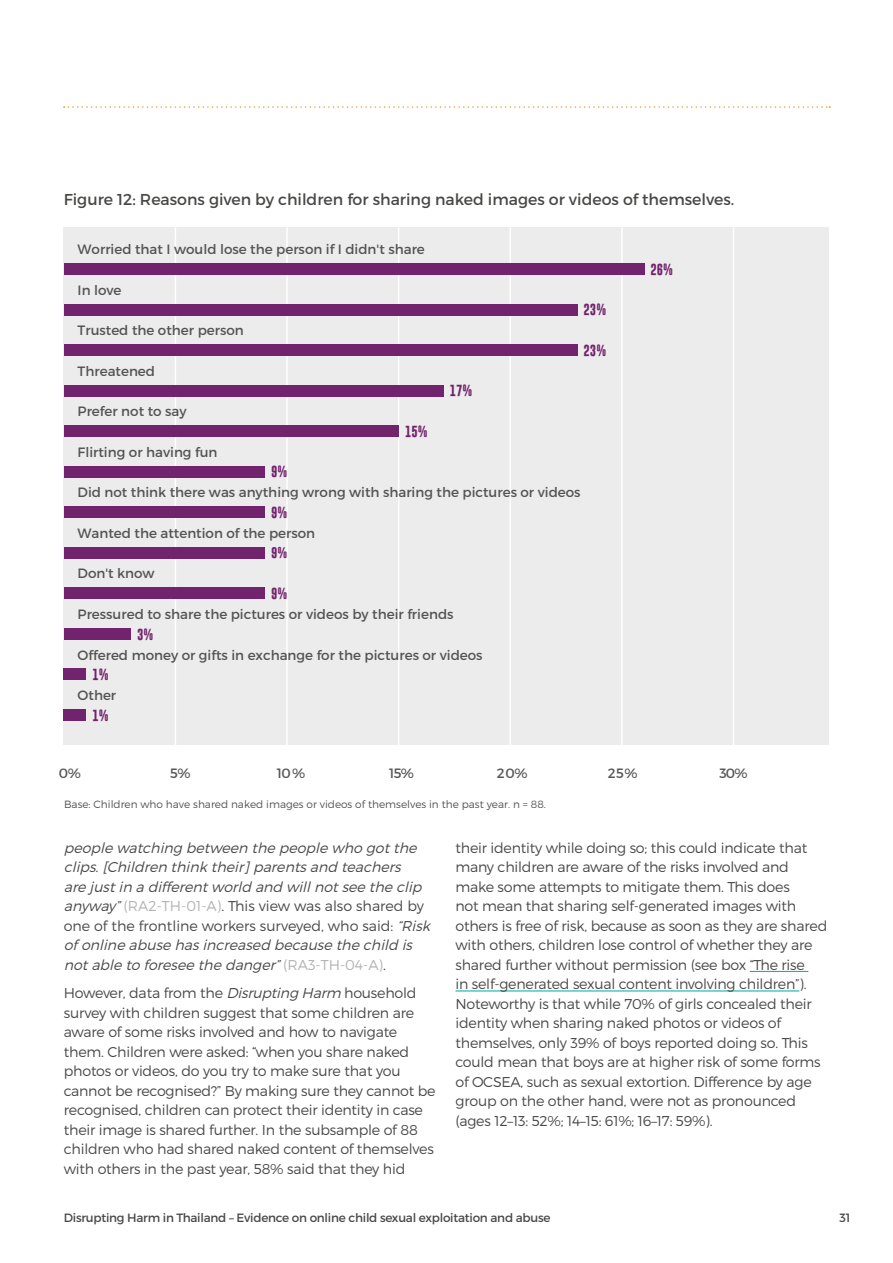
<style>
.page{position:relative;width:893px;height:1263px;background:#fff}
.page>*{position:absolute;margin:0;border:0;box-sizing:border-box;transform-origin:0 0}
.t1{font:15.75px "Montserrat";color:#484847}
.t2{font:300 14.25px/19.5px "Montserrat";letter-spacing:-.015em;color:#484847}
.t3{font:italic 300 14.25px/19.5px "Montserrat";letter-spacing:-.005em;color:#484847}
.t4{font:13.5px "Montserrat";color:#535353}
.t5{font:13.5px "Montserrat";letter-spacing:-.03em;color:#585859}
.t6{font:12px "Montserrat";letter-spacing:-.02em;color:#484847}
.t7{font:700 11.55px "Gobold";color:#72226d}
.t8{font:700 11.1px "Gobold";color:#72226d;scale:1.04 1}
.t9{font:300 10.5px "Montserrat";color:#535353}
.s1{font-style:normal;color:#b1b2b3}
.s2{font-style:normal}
.s3{font-style:italic}
</style>
<div class="page">
<svg style="left:64px;top:106px;width:766px;height:2px"></svg>
<hr style="left:750px;top:971px;width:58px;height:1px;background:#15b3ab">
<hr style="left:455px;top:990px;width:344px;height:1px;background:#15b3ab">
<div style="left:64px;top:227px;width:765px;height:518px;background:#ececec"></div>
<hr style="left:509px;top:227px;width:2px;height:518px;background:#fff">
<hr style="left:621px;top:227px;width:2px;height:518px;background:#fff">
<hr style="left:733px;top:227px;width:1px;height:518px;background:#fff">
<hr style="left:398px;top:227px;width:1px;height:518px;background:#fff">
<hr style="left:286px;top:227px;width:2px;height:518px;background:#fff">
<hr style="left:175px;top:227px;width:1px;height:518px;background:#fff">
<div style="left:64px;top:263px;width:580px;height:12px;background:#72236d"></div>
<div style="left:64px;top:304px;width:513px;height:11px;background:#72236d"></div>
<div style="left:64px;top:344px;width:513px;height:12px;background:#72236d"></div>
<div style="left:64px;top:385px;width:379px;height:11px;background:#72236d"></div>
<div style="left:64px;top:425px;width:335px;height:12px;background:#72236d"></div>
<div style="left:64px;top:466px;width:201px;height:11px;background:#72236d"></div>
<div style="left:64px;top:506px;width:201px;height:12px;background:#72236d"></div>
<div style="left:64px;top:547px;width:201px;height:11px;background:#72236d"></div>
<div style="left:64px;top:587px;width:201px;height:12px;background:#72236d"></div>
<div style="left:64px;top:628px;width:67px;height:11px;background:#72236d"></div>
<div style="left:64px;top:668px;width:22px;height:12px;background:#72236d"></div>
<div style="left:64px;top:709px;width:22px;height:11px;background:#72236d"></div>
<p class="t1" style="left:64px;top:190px;width:672px">Figure 12: Reasons given by children for sharing naked images or videos of themselves.</p>
<p class="t4" style="left:78px;top:241px;width:349px">Worried that I would lose the person if I didn't share</p>
<p class="t4" style="left:78px;top:282px;width:45px">In love</p>
<p class="t4" style="left:78px;top:322px;width:168px">Trusted the other person</p>
<p class="t4" style="left:78px;top:363px;width:79px">Threatened</p>
<p class="t4" style="left:78px;top:403px;width:110px">Prefer not to say</p>
<p class="t4" style="left:78px;top:444px;width:141px">Flirting or having fun</p>
<p class="t4" style="left:78px;top:484px;width:504px">Did not think there was anything wrong with sharing the pictures or videos</p>
<p class="t4" style="left:78px;top:525px;width:239px">Wanted the attention of the person</p>
<p class="t4" style="left:78px;top:565px;width:79px">Don't know</p>
<p class="t4" style="left:78px;top:606px;width:377px">Pressured to share the pictures or videos by their friends</p>
<p class="t4" style="left:78px;top:646px;width:406px">Offered money or gifts in exchange for the pictures or videos</p>
<p class="t4" style="left:78px;top:687px;width:40px">Other</p>
<p class="t7" style="left:584px;top:302px;width:24px">23%</p>
<p class="t7" style="left:584px;top:343px;width:24px">23%</p>
<p class="t7" style="left:450px;top:383px;width:24px">17%</p>
<p class="t7" style="left:405px;top:424px;width:24px">15%</p>
<p class="t7" style="left:271px;top:464px;width:18px">9%</p>
<p class="t7" style="left:271px;top:505px;width:18px">9%</p>
<p class="t8" style="left:271px;top:546px;width:17px">9%</p>
<p class="t7" style="left:271px;top:586px;width:18px">9%</p>
<p class="t7" style="left:137px;top:626px;width:18px">3%</p>
<p class="t7" style="left:92px;top:667px;width:18px">1%</p>
<p class="t7" style="left:92px;top:707px;width:18px">1%</p>
<p class="t7" style="left:651px;top:262px;width:24px">26%</p>
<p class="t5" style="left:59px;top:765px;width:24px">0%</p>
<p class="t5" style="left:170px;top:765px;width:22px">5%</p>
<p class="t5" style="left:277px;top:765px;width:30px">10%</p>
<p class="t5" style="left:389px;top:765px;width:26px">15%</p>
<p class="t5" style="left:497px;top:765px;width:32px">20%</p>
<p class="t5" style="left:608px;top:765px;width:31px">25%</p>
<p class="t5" style="left:719px;top:765px;width:30px">30%</p>
<p class="t9" style="left:64px;top:798px;width:483px">Base: Children who have shared naked images or videos of themselves in the past year. n = 88.</p>
<p class="t3" style="left:64px;top:838px;width:372px">people watching between the people who gotthe clips.[Children think their]parentsand teachers are justin a differentworld and willnotsee the clip anyway”<span class="s1">(RA2-TH-01-A)</span><span class="s2">. This view was also shared by one of the frontline workers surveyed, who said:</span> “Risk of online abuse hasincreased because the child is notable to foresee the danger” <span class="s1">( R A3 - T H - 0 4 - A )</span> <span class="s2">.</span></p>
<p class="t2" style="left:64px;top:983px;width:373px">However, data from the <span class="s3">Disrupting Harm</span> household survey with children suggest that some children are aware of some risks involved and how to navigate them. Children were asked: “when you share naked photos or videos, do you try to make sure that you cannot be recognised?” By making sure they cannot be recognised, children can protect their identity in case their image is shared further. In the subsample of 88 children who had shared naked content of themselves with others in the past year, 58% said that they hid</p>
<p class="t2" style="left:455px;top:838px;width:373px">their identity while doing so; this could indicate that many children are aware of the risks involved and make some attempts to mitigate them. This does<br>not mean that sharing self-generated images with others is free of risk, because as soon as they are shared with others, children lose control of whether they are shared further without permission (see box “The rise<br>in self-generated sexual content involving children”).<br>Noteworthy is that while 70% of girls concealed their identity when sharing naked photos or videos of themselves, only 39% of boys reported doing so. This could mean that boys are at higher risk of some forms of OCSEA, such as sexual extortion. Difference by age group on the other hand, were not as pronounced (ages 12–13: 52%; 14–15: 61%; 16–17: 59%).</p>
<p class="t6" style="left:64px;top:1210px;width:488px">Disrupting Harm in Thailand – Evidence on online child sexual exploitation and abuse</p>
<p class="t6" style="left:840px;top:1210px;width:12px">31</p>
</div>
